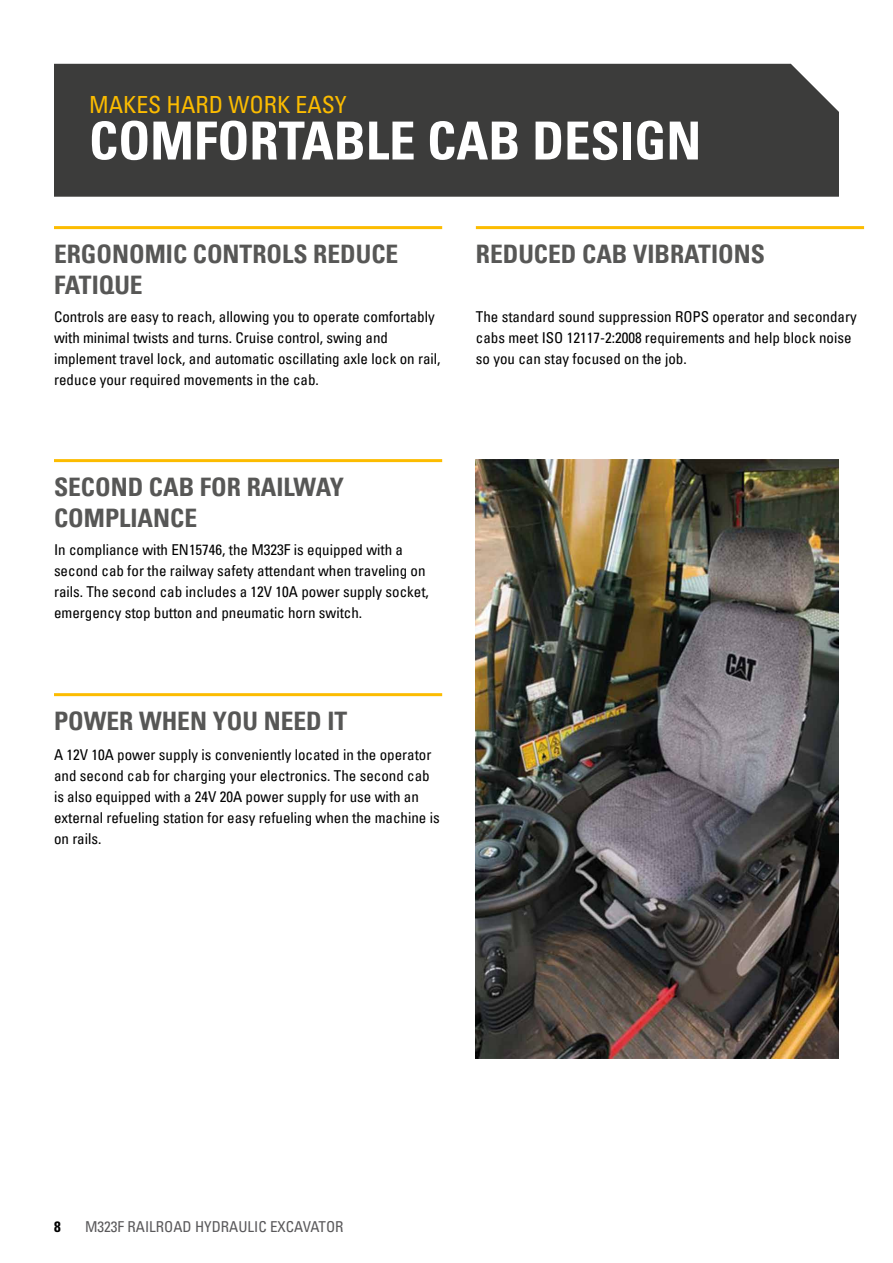
<style>
.page{position:relative;width:893px;height:1263px;background:#fff}
.page>*{position:absolute;margin:0;border:0;box-sizing:border-box;transform-origin:0 0}
.t1{font:700 condensed 52.5px "Univers LT Pro";color:#fff}
.t2{font:700 condensed 25.5px/30.6px "Univers LT Pro";color:#575756}
.t3{font:condensed 23.7px "Univers LT Pro";color:#fcbc00}
.t4{font:condensed 15px/21px "Univers LT Pro";color:#000}
.t5{font:condensed 15px "Univers LT Std";color:#5a595b}
.t6{font:700 condensed 15px "Univers LT Std";color:#000}
</style>
<div class="page">
<div style="left:54px;top:64px;width:785px;height:133px;background:#3c3c3b"></div>
<hr style="left:54px;top:226px;width:388px;height:3px;background:#fcbc00">
<hr style="left:476px;top:226px;width:388px;height:3px;background:#fcbc00">
<hr style="left:54px;top:459px;width:388px;height:3px;background:#fcbc00">
<img style="left:476px;top:459px;width:363px;height:600px">
<hr style="left:54px;top:693px;width:388px;height:3px;background:#fcbc00">
<h3 class="t3" style="left:89px;top:90px;width:259px">MAKES HARD WORK EASY</h3>
<h1 class="t1" style="left:89px;top:109px;width:614px">COMFORTABLE CAB DESIGN</h1>
<h2 class="t2" style="left:54px;top:238px;width:346px">ERGONOMIC CONTROLS REDUCE<br>FATIQUE</h2>
<p class="t4" style="left:54px;top:305px;width:388px">Controls are easy to reach, allowing you to operate comfortably with minimal twists and turns. Cruise control, swing and implement travel lock, and automatic oscillating axle lock on rail, reduce your required movements in the cab.</p>
<h2 class="t2" style="left:54px;top:471px;width:292px">SECOND CAB FOR RAILWAY<br>COMPLIANCE</h2>
<p class="t4" style="left:54px;top:538px;width:376px">In compliance with EN15746, the M323F is equipped with a second cab for the railway safety attendant when traveling on rails. The second cab includes a 12V 10A power supply socket, emergency stop button and pneumatic horn switch.</p>
<h2 class="t2" style="left:476px;top:238px;width:290px">REDUCED CAB VIBRATIONS</h2>
<p class="t4" style="left:476px;top:305px;width:382px">The standard sound suppression ROPS operator and secondary cabs meet ISO 12117-2:2008 requirements and help block noise so you can stay focused on the job.</p>
<h2 class="t2" style="left:54px;top:705px;width:295px">POWER WHEN YOU NEED IT</h2>
<p class="t4" style="left:54px;top:744px;width:387px">A 12V 10A power supply is conveniently located in the operator and second cab for charging your electronics. The second cab is also equipped with a 24V 20A power supply for use with an external refueling station for easy refueling when the machine is on rails.</p>
<p class="t6" style="left:54px;top:1218px;width:8px">8</p>
<p class="t5" style="left:85px;top:1217px;width:260px">M323F RAILROAD HYDRAULIC EXCAVATOR</p>
</div>
